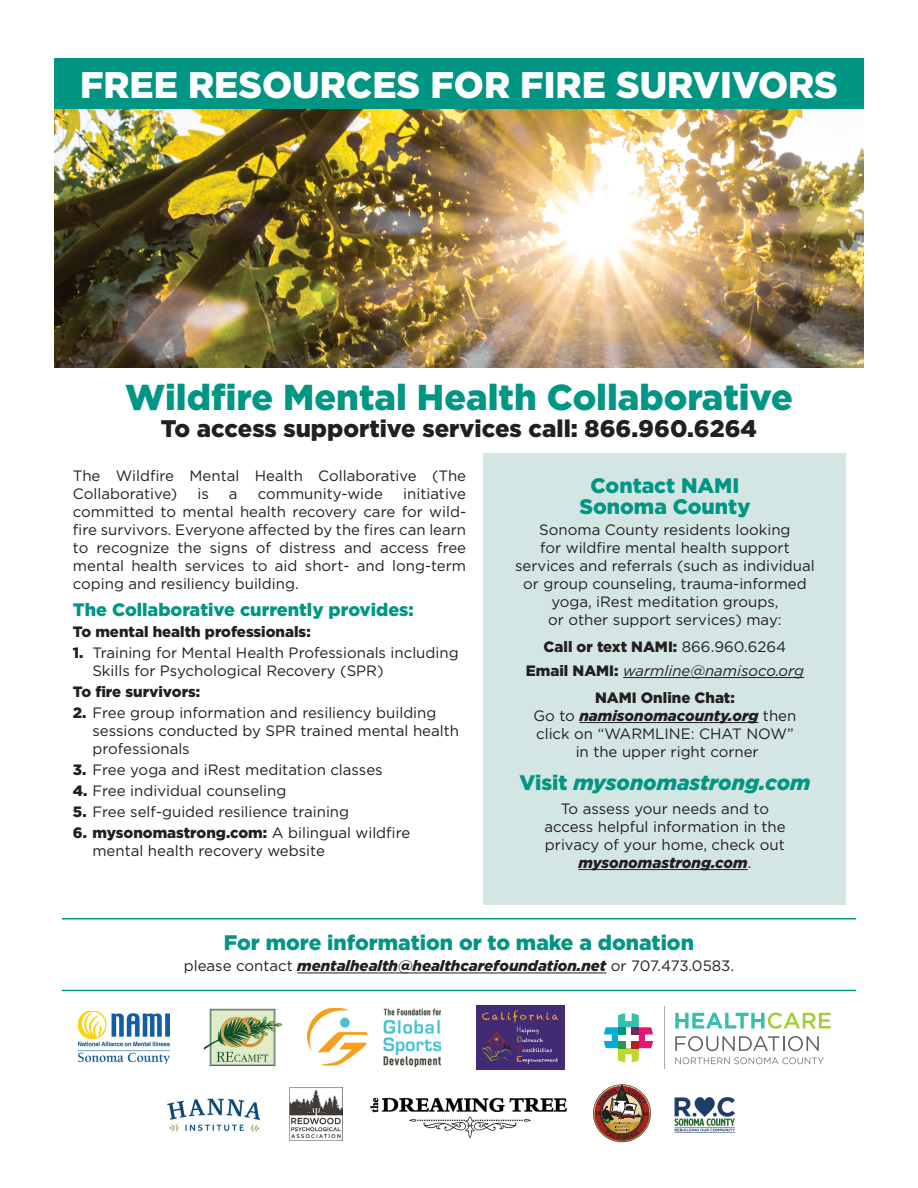
<style>
.page{position:relative;width:918px;height:1188px;background:#fff}
.page>*{position:absolute;margin:0;border:0;box-sizing:border-box;transform-origin:0 0}
.t1{font:900 37.05px "Gotham";color:#fff}
.t2{font:900 36px "Gotham";color:#009683}
.t3{font:900 24px "Gotham";color:#231f20}
.t4{font:900 21px/21px "Gotham";color:#009683;text-align:center}
.t5{font:italic 900 21px "Gotham";color:#009683}
.t6{font:900 18px "Gotham";color:#009683}
.t7{font:15px/18px "Gotham";color:#231f20}
.t8{font:900 15px/24px "Gotham";color:#231f20;text-align:center}
.t9{font:italic 900 15px "Gotham";color:#231f20}
.s1{font-weight:400}
.s2{font-weight:400;font-style:italic}
.s3{font-weight:900}
.s4{font-weight:900;font-style:italic}
.s5{font-style:normal}
.s6{font-weight:400;font-style:normal}
</style>
<div class="page">
<div style="left:484px;top:453px;width:362px;height:452px;background:#d3e6e3"></div>
<hr style="left:623px;top:677px;width:181px;height:1px;background:#231f20">
<hr style="left:580px;top:722px;width:178px;height:1px;background:#231f20">
<hr style="left:578px;top:869px;width:170px;height:1px;background:#231f20">
<img style="left:54px;top:109px;width:810px;height:258px">
<hr style="left:297px;top:973px;width:309px;height:1px;background:#231f20">
<hr style="left:62px;top:990px;width:794px;height:1px;background:#009683">
<hr style="left:62px;top:918px;width:794px;height:2px;background:#009683">
<svg style="left:675px;top:1013px;width:156px;height:16px"></svg>
<svg style="left:675px;top:1036px;width:144px;height:15px"></svg>
<hr style="left:664px;top:1006px;width:1px;height:63px;background:#a6a8aa">
<svg style="left:604px;top:1013px;width:49px;height:49px"></svg>
<div style="left:632px;top:1027px;width:7px;height:7px;background:#712861"></div>
<svg style="left:675px;top:1057px;width:149px;height:7px"></svg>
<img style="left:308px;top:1008px;width:133px;height:59px">
<img style="left:476px;top:1006px;width:89px;height:63px">
<img style="left:203px;top:1008px;width:80px;height:59px">
<img style="left:78px;top:1011px;width:92px;height:53px">
<div style="left:54px;top:58px;width:810px;height:51px;background:#009683"></div>
<img style="left:370px;top:1097px;width:197px;height:42px">
<img style="left:674px;top:1097px;width:61px;height:36px">
<img style="left:290px;top:1087px;width:52px;height:53px">
<svg style="left:593px;top:1084px;width:58px;height:58px"></svg>
<img style="left:168px;top:1099px;width:93px;height:32px">
<h1 class="t1" style="left:80px;top:63px;width:759px">FREE RESOURCES FOR FIRE SURVIVORS</h1>
<h2 class="t2" style="left:125px;top:376px;width:669px">Wildfire Mental Health Collaborative</h2>
<h3 class="t3" style="left:161px;top:415px;width:598px">To access supportive services call: 866.960.6264</h3>
<p class="t7" style="left:73px;top:467px;width:395px">The Wildfire Mental Health Collaborative (The<br>Collaborative)</p>
<h3 class="t4" style="left:579px;top:474px;width:173px">Contact NAMI<br>Sonoma County</h3>
<p class="t7" style="left:515px;top:520px;width:301px;text-align:center">Sonoma County residents looking<br>for wildfire mental health support services and referrals (such as individual or group counseling, trauma-informed yoga, iRest meditation groups,<br>or other support services) may:</p>
<p class="t8" style="left:526px;top:634px;width:280px">Call or text NAMI: <span class="s1">866.960.6264<br></span>Email NAMI: <span class="s2">warmline@namisoco.org</span></p>
<p class="t7" style="left:534px;top:688px;width:264px;text-align:center"><span class="s3">NAMI Online Chat:<br></span>Go to <span class="s4">namisonomacounty.org</span> then click on “WARMLINE: CHAT NOW” in the upper right corner</p>
<h3 class="t5" style="left:519px;top:770px;width:293px"><span class="s5">Visit</span> mysonomastrong.com</h3>
<p class="t7" style="left:544px;top:799px;width:243px;text-align:center">To assess your needs and to access helpful information in the privacy of your home, check out <span class="s4">mysonomastrong.com</span>.</p>
<p class="t7" style="left:197px;top:485px;width:13px">is</p>
<p class="t7" style="left:229px;top:485px;width:10px">a</p>
<p class="t7" style="left:258px;top:485px;width:127px">community-wide</p>
<p class="t7" style="left:73px;top:485px;width:395px;text-align:justify;text-indent:330px">initiative committed to mental health recovery care for wild&shy;fire survivors. Everyone affected by the fires can learn to recognize the signs of distress and access free mental health services to aid short- and long-term coping and resiliency building.</p>
<p class="t6" style="left:73px;top:599px;width:342px">The Collaborative currently provides:</p>
<p class="t8" style="left:73px;top:619px;width:239px">To mental health professionals:</p>
<p class="t7" style="left:92px;top:644px;width:368px;text-indent:-20px"><span class="s3">1.</span> Training for Mental Health Professionals including<br>Skills for Psychological Recovery (SPR)</p>
<p class="t8" style="left:73px;top:679px;width:129px">To fire survivors:</p>
<p class="t7" style="left:92px;top:704px;width:368px;text-indent:-20px"><span class="s3">2.</span> Free group information and resiliency building sessions conducted by SPR trained mental health professionals</p>
<p class="t7" style="left:73px;top:761px;width:311px"><span class="s3">3.</span> Free yoga and iRest meditation classes</p>
<p class="t7" style="left:73px;top:782px;width:215px"><span class="s3">4.</span> Free individual counseling</p>
<p class="t7" style="left:73px;top:803px;width:278px"><span class="s3">5.</span> Free self-guided resilience training</p>
<p class="t7" style="left:92px;top:824px;width:319px;text-indent:-20px"><span class="s3">6. mysonomastrong.com:</span> A bilingual wildfire mental health recovery website</p>
<h3 class="t4" style="left:224px;top:931px;width:472px">For more information or to make a donation</h3>
<p class="t9" style="left:184px;top:957px;width:552px"><span class="s6">please contact</span> mentalhealth@healthcarefoundation.net <span class="s6">or 707.473.0583.</span></p>
</div>
